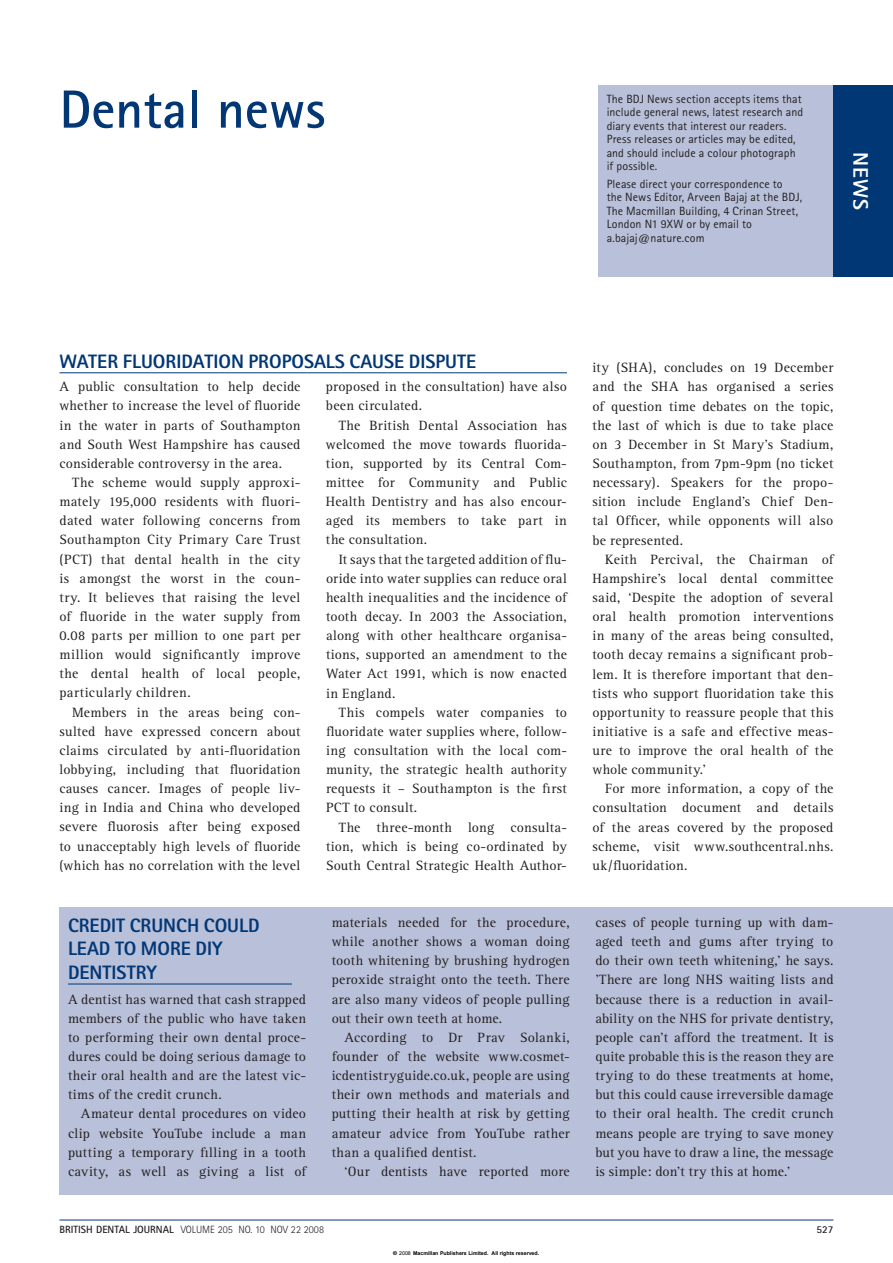
<style>
.page{position:relative;width:893px;height:1263px;background:#fff}
.page>*{position:absolute;margin:0;border:0;box-sizing:border-box;transform-origin:0 0}
.t1{font:700 53.85px "Rotis Sans Serif";color:#013775}
.t2{font:800 21px "Rotis Sans Serif";color:#fff}
.t3{font:800 19.5px/23.9px "Rotis Sans Serif";color:#013775}
.t4{font:13.95px/19.2px "Rotis Serif";letter-spacing:.02em;color:#231f20;text-align:justify}
.t5{font:12px/13.5px "Rotis Sans Serif";letter-spacing:.01em;color:#231f20}
.t6{font:300 10.5px "Rotis Sans Serif";color:#231f20}
.t7{font:700 10.5px "Rotis Sans Serif";color:#231f20}
.t8{font:700 5.25px "Arial";color:#000}
.s1{font-weight:700}
.s2{font-family:"Helvetica"}
.s3{font-weight:400}
</style>
<div class="page">
<hr style="left:59px;top:372px;width:508px;height:1px;background:#013775">
<hr style="left:59px;top:1220px;width:774px;height:1px;background:#013775">
<div style="left:598px;top:85px;width:295px;height:191px;background:#b9c0d9"></div>
<div style="left:833px;top:85px;width:60px;height:191px;background:#013775"></div>
<div style="left:59px;top:908px;width:834px;height:287px;background:#b9c0d9"></div>
<hr style="left:68px;top:984px;width:224px;height:1px;background:#013775">
<h1 class="t1" style="left:59px;top:91px;width:267px">Dental news</h1>
<p class="t5" style="left:607px;top:93px;width:198px">The BDJ News section accepts items that include general news, latest research and diary events that interest our readers.<br>Press releases or articles may be edited, and should include a colour photograph if possible.</p>
<p class="t5" style="left:607px;top:178px;width:197px">Please direct your correspondence to<br>the News Editor, Arveen Bajaj at the BDJ, The Macmillan Building, 4 Crinan Street, London N1 9XW or by email to a.bajaj@nature.com</p>
<h2 class="t2" style="left:868px;top:152px;width:60px;rotate:90deg">NEWS</h2>
<h3 class="t3" style="left:59px;top:352px;width:418px">WATER FLUORIDATION PROPOSALS CAUSE DISPUTE</h3>
<p class="t4" style="left:59px;top:378px;width:242px">A public consultation to help decide whether to increase the level of fluoride in the water in parts of Southampton and South West Hampshire has caused considerable controversy in the area.</p>
<p class="t4" style="left:59px;top:474px;width:242px;text-indent:13px">The scheme would supply approxi&shy;mately 195,000 residents with fluori&shy;dated water following concerns from Southampton City Primary Care Trust (PCT) that dental health in the city is amongst the worst in the coun&shy;try. It believes that raising the level of fluoride in the water supply from 0.08 parts per million to one part per million would significantly improve the dental health of local people, particularly children.</p>
<p class="t4" style="left:59px;top:704px;width:242px;text-indent:13px">Members in the areas being con&shy;sulted have expressed concern about claims circulated by anti-fluoridation lobbying, including that fluoridation causes cancer. Images of people liv&shy;ing in India and China who developed severe fluorosis after being exposed to unacceptably high levels of fluoride (which has no correlation with the level</p>
<h3 class="t3" style="left:68px;top:915px;width:193px">CREDIT CRUNCH COULD<br>LEAD TO MORE DIY<br>DENTISTRY</h3>
<p class="t4" style="left:68px;top:991px;width:240px">A dentist has warned that cash strapped members of the public who have taken to performing their own dental proce&shy;dures could be doing serious damage to their oral health and are the latest vic&shy;tims of the credit crunch.</p>
<p class="t4" style="left:68px;top:1105px;width:240px;text-indent:13px">Amateur dental procedures on video clip website YouTube include a man putting a temporary filling in a tooth cavity, as well as giving a list of</p>
<p class="t4" style="left:326px;top:378px;width:242px">proposed in the consultation) have also been circulated.</p>
<p class="t4" style="left:326px;top:417px;width:242px;text-indent:13px">The British Dental Association has welcomed the move towards fluorida&shy;tion, supported by its Central Com&shy;mittee for Community and Public Health Dentistry and has also encour&shy;aged its members to take part in the consultation.</p>
<p class="t4" style="left:326px;top:551px;width:242px;text-indent:13px">It says that the targeted addition of flu&shy;oride into water supplies can reduce oral health inequalities and the incidence of tooth decay. In 2003 the Association, along with other healthcare organisa&shy;tions, supported an amendment to the Water Act 1991, which is now enacted in England.</p>
<p class="t4" style="left:326px;top:704px;width:242px;text-indent:13px">This compels water companies to fluoridate water supplies where, follow&shy;ing consultation with the local com&shy;munity, the strategic health authority requests it – Southampton is the first PCT to consult.</p>
<p class="t4" style="left:326px;top:819px;width:242px;text-indent:13px">The three-month long consulta&shy;tion, which is being co-ordinated by South Central Strategic Health Author-</p>
<p class="t4" style="left:332px;top:914px;width:240px">materials needed for the procedure, while another shows a woman doing tooth whitening by brushing hydrogen peroxide straight onto the teeth. There are also many videos of people pulling out their own teeth at home.</p>
<p class="t4" style="left:332px;top:1029px;width:240px;text-indent:13px">According to Dr Prav Solanki, founder of the website www.cosmet&shy;icdentistryguide.co.uk, people are using their own methods and materials and putting their health at risk by getting amateur advice from YouTube rather than a qualified dentist.</p>
<p class="t4" style="left:344px;top:1163px;width:227px">‘Our dentists have reported more</p>
<p class="t4" style="left:592px;top:359px;width:242px">ity (SHA), concludes on 19 December and the SHA has organised a series of question time debates on the topic, the last of which is due to take place on 3 December in St Mary’s Stadium, Southampton, from 7pm-9pm (no ticket necessary). Speakers for the propo&shy;sition include England’s Chief Den&shy;tal Officer, while opponents will also be represented.</p>
<p class="t4" style="left:592px;top:551px;width:242px;text-indent:13px">Keith Percival, the Chairman of Hampshire’s local dental committee said, ‘Despite the adoption of several oral health promotion interventions in many of the areas being consulted, tooth decay remains a significant prob&shy;lem. It is therefore important that den&shy;tists who support fluoridation take this opportunity to reassure people that this initiative is a safe and effective meas&shy;ure to improve the oral health of the whole community.’</p>
<p class="t4" style="left:592px;top:780px;width:242px;text-indent:13px">For more information, a copy of the consultation document and details of the areas covered by the proposed scheme, visit www.southcentral.nhs. uk/fluoridation.</p>
<p class="t4" style="left:595px;top:914px;width:240px">cases of people turning up with dam&shy;aged teeth and gums after trying to do their own teeth whitening,’ he says. ’There are long NHS waiting lists and because there is a reduction in avail&shy;ability on the NHS for private dentistry, people can’t afford the treatment. It is quite probable this is the reason they are trying to do these treatments at home, but this could cause irreversible damage to their oral health. The credit crunch means people are trying to save money but you have to draw a line, the message is simple: don’t try this at home.’</p>
<p class="t6" style="left:59px;top:1226px;width:266px"><span class="s1">BRITISH DENTAL JOURNAL</span> VOLUME 205 NO. 10 NOV 22 2008</p>
<p class="t7" style="left:816px;top:1226px;width:18px">527</p>
<p class="t8" style="left:393px;top:1250px;width:148px"><span class="s2">©</span> <span class="s3">2008</span> Macmillan Publishers Limited. All rights reserved.</p>
</div>
